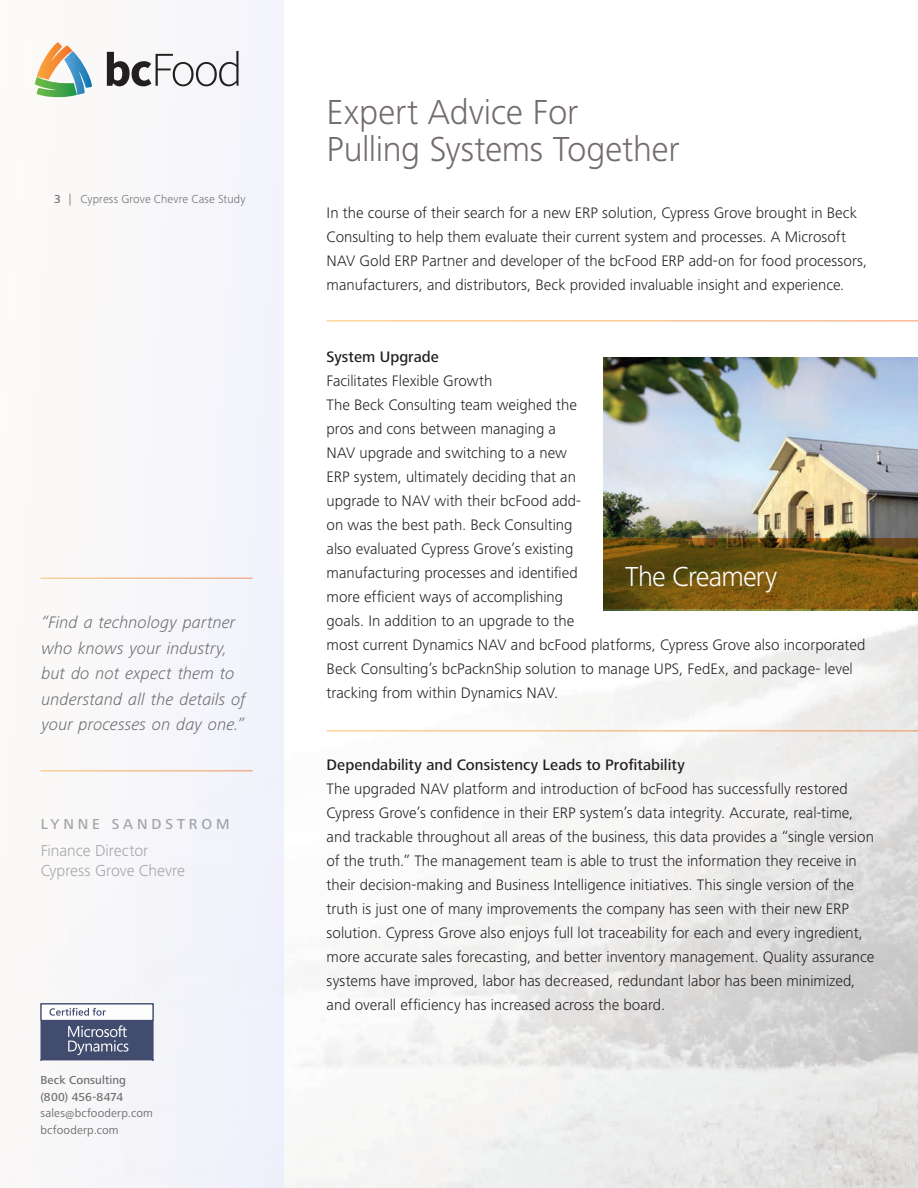
<style>
.page{position:relative;width:918px;height:1188px;background:#fff}
.page>*{position:absolute;margin:0;border:0;box-sizing:border-box;transform-origin:0 0}
.Headline{font:300 36px/37.5px "Frutiger Next LT";letter-spacing:-.01em;color:#736c6b}
.Sidebar_Quote{font:300 28.5px "Frutiger Next LT";letter-spacing:-.03em;color:#fff}
.Sidebar_Quote-2{font:italic 300 17.25px/25.5px "Frutiger Next LT";color:#6c6d70}
.t1{font:300 16.5px/19.5px "Frutiger Next LT";letter-spacing:-.005em;color:#6c6d70}
.t2{font:300 15.75px/24px "Frutiger Next LT";color:#231f20}
.t3{font:500 15.75px "Frutiger Next LT";color:#231f20}
.t4{font:500 15px "Frutiger Next LT";letter-spacing:.26em;color:#6c6d70}
.t5{font:12px/16.5px "Frutiger Next LT";letter-spacing:.015em;color:#4b4c4d}
.t6{font:300 12px "Frutiger Next LT";letter-spacing:.01em;color:#4b4c4d}
.t7{font:500 12px/16.5px "Frutiger Next LT";letter-spacing:.01em;color:#4b4c4d}
.s1{font-weight:500}
</style>
<div class="page">
<img style="left:286px;top:320px;width:632px;height:868px">
<div style="left:34px;top:0;width:250px;height:1188px;background:#f6f6f9"></div>
<hr style="left:41px;top:1060px;width:112px;height:1px;background:#fff">
<svg style="left:40px;top:1003px;width:114px;height:57px"></svg>
<svg style="left:35px;top:42px;width:57px;height:55px"></svg>
<svg style="left:107px;top:51px;width:132px;height:35px"></svg>
<img style="left:603px;top:357px;width:315px;height:253px">
<svg style="left:603px;top:538px;width:315px;height:71px;background:#6f520f"></svg>
<hr style="left:40px;top:578px;width:213px;height:1px;background:#fff">
<hr style="left:40px;top:770px;width:213px;height:2px;background:#fff">
<hr style="left:327px;top:320px;width:591px;height:2px;background:#fff">
<hr style="left:327px;top:730px;width:591px;height:2px;background:#fff">
<p class="t6" style="left:54px;top:192px;width:193px"><span class="s1">3</span> | Cypress Grove Chevre Case Study</p>
<p class="Sidebar_Quote-2" style="left:41px;top:610px;width:206px">“Find a technology partner who knows your industry, but do not expect them to understand all the details of your processes on day one.”</p>
<p class="t4" style="left:40px;top:816px;width:191px">LYNNE SANDSTROM</p>
<p class="t1" style="left:40px;top:841px;width:146px">Finance Director<br>Cypress Grove Chevre</p>
<p class="t7" style="left:40px;top:1072px;width:87px">Beck Consulting (800) 456-8474</p>
<p class="t5" style="left:40px;top:1105px;width:114px">sales@bcfooderp.com bcfooderp.com</p>
<p class="Headline" style="left:327px;top:93px;width:355px">Expert Advice For<br>Pulling Systems Together</p>
<p class="t2" style="left:327px;top:200px;width:542px">In the course of their search for a new ERP solution, Cypress Grove brought in Beck Consulting to help them evaluate their current system and processes. A Microsoft NAV Gold ERP Partner and developer of the bcFood ERP add-on for food processors, manufacturers, and distributors, Beck provided invaluable insight and experience.</p>
<p class="t3" style="left:327px;top:348px;width:114px">System Upgrade</p>
<p class="t2" style="left:327px;top:368px;width:167px">Facilitates Flexible Growth</p>
<p class="t2" style="left:327px;top:392px;width:540px">The Beck Consulting team weighed the<br>pros and cons between managing a<br>NAV upgrade and switching to a new<br>ERP system, ultimately deciding that an<br>upgrade to NAV with their bcFood add-<br>on was the best path. Beck Consulting<br>also evaluated Cypress Grove’s existing<br>manufacturing processes and identified<br>more efficient ways of accomplishing<br>goals. In addition to an upgrade to the<br>most current Dynamics NAV and bcFood platforms, Cypress Grove also incorporated Beck Consulting’s bcPacknShip solution to manage UPS, FedEx, and package- level tracking from within Dynamics NAV.</p>
<p class="Sidebar_Quote" style="left:625px;top:561px;width:154px">The Creamery</p>
<p class="t3" style="left:327px;top:756px;width:360px">Dependability and Consistency Leads to Profitability</p>
<p class="t2" style="left:327px;top:776px;width:549px">The upgraded NAV platform and introduction of bcFood has successfully restored Cypress Grove’s confidence in their ERP system’s data integrity. Accurate, real-time, and trackable throughout all areas of the business, this data provides a “single version of the truth.” The management team is able to trust the information they receive in their decision-making and Business Intelligence initiatives. This single version of the truth is just one of many improvements the company has seen with their new ERP solution. Cypress Grove also enjoys full lot traceability for each and every ingredient, more accurate sales forecasting, and better inventory management. Quality assurance systems have improved, labor has decreased, redundant labor has been minimized, and overall efficiency has increased across the board.</p>
</div>
